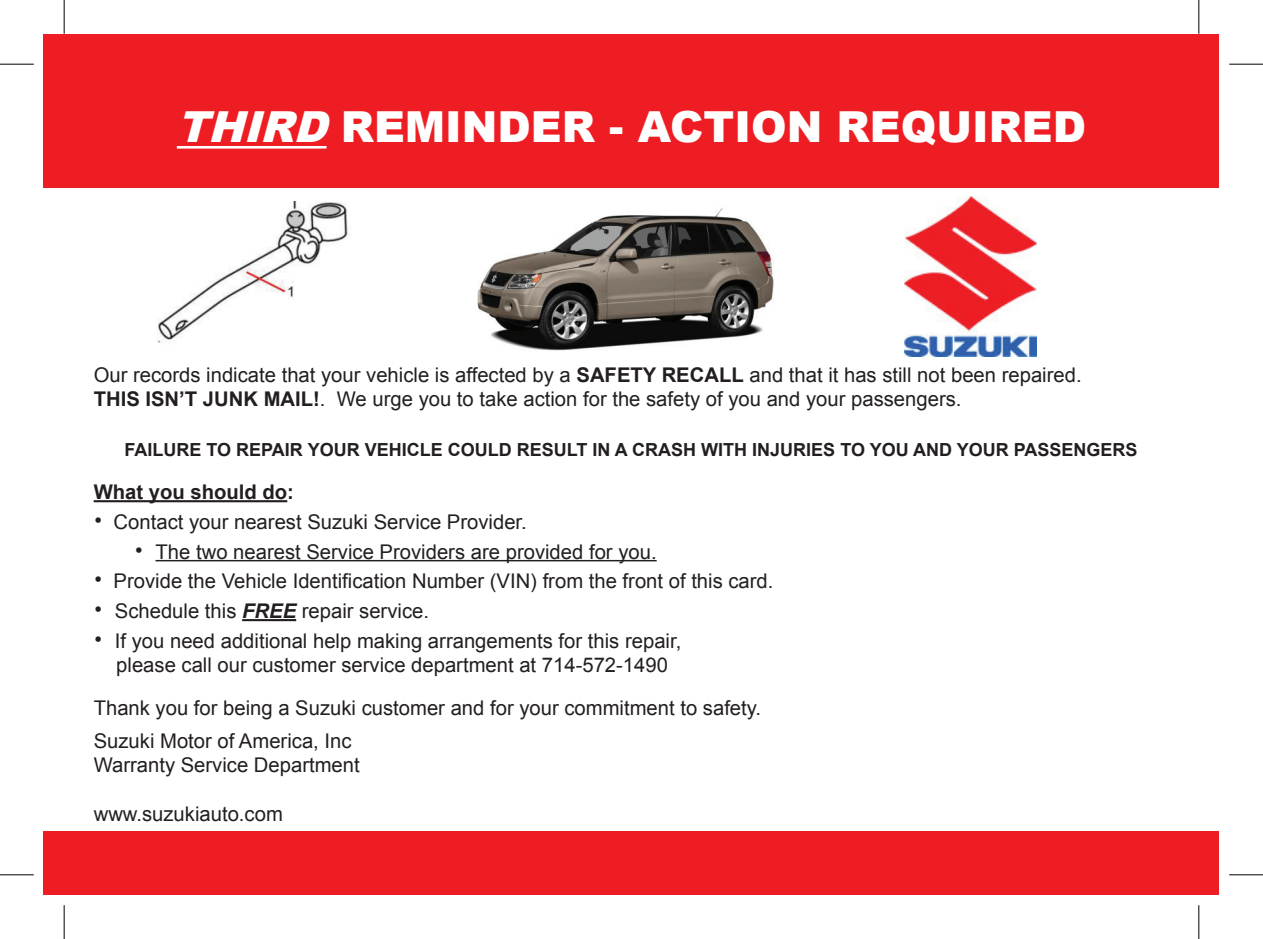
<style>
.page{position:relative;width:1263px;height:939px;background:#fff}
.page>*{position:absolute;margin:0;border:0;box-sizing:border-box;transform-origin:0 0}
.t1{font:900 42.75px "Arial";color:#fff}
.t2{font:20.25px/24.3px "Arial";color:#231f20}
.t3{font:700 20.25px "Arial";color:#231f20}
.t4{font:700 18px "Arial";color:#231f20}
.s1{font-style:italic}
.s2{font-weight:700}
.s3{font-family:"Helvetica";font-size:24.75px}
.s4{font-weight:700;font-style:italic}
</style>
<div class="page">
<img style="left:457px;top:187px;width:336px;height:164px">
<div style="left:44px;top:34px;width:1174px;height:153px;background:#ee1d23"></div>
<hr style="left:177px;top:146px;width:149px;height:2px;background:#fff">
<div style="left:44px;top:831px;width:1174px;height:63px;background:#ee1d23"></div>
<hr style="left:94px;top:500px;width:193px;height:2px;background:#231f20">
<hr style="left:155px;top:559px;width:501px;height:2px;background:#231f20">
<hr style="left:242px;top:619px;width:54px;height:2px;background:#231f20">
<img style="left:904px;top:196px;width:132px;height:161px">
<img style="left:157px;top:201px;width:191px;height:142px">
<hr style="left:0;top:64px;width:34px;height:1px;background:#000">
<hr style="left:1228px;top:64px;width:34px;height:1px;background:#000">
<hr style="left:0;top:874px;width:34px;height:1px;background:#000">
<hr style="left:1228px;top:874px;width:34px;height:1px;background:#000">
<hr style="left:64px;top:0;width:1px;height:34px;background:#000">
<hr style="left:64px;top:904px;width:1px;height:34px;background:#000">
<hr style="left:1198px;top:0;width:1px;height:34px;background:#000">
<hr style="left:1198px;top:904px;width:1px;height:34px;background:#000">
<h1 class="t1" style="left:177px;top:96px;width:910px"><span class="s1">THIRD</span> REMINDER - ACTION REQUIRED</h1>
<p class="t2" style="left:94px;top:363px;width:989px">Our records indicate that your vehicle is affected by a <span class="s2">SAFETY RECALL</span> and that it has still not been repaired.<br><span class="s2">THIS ISN’T JUNK MAIL!</span>. We urge you to take action for the safety of you and your passengers.</p>
<p class="t4" style="left:124px;top:437px;width:1014px">FAILURE TO REPAIR YOUR VEHICLE COULD RESULT IN A CRASH WITH INJURIES TO YOU AND YOUR PASSENGERS</p>
<p class="t3" style="left:94px;top:478px;width:202px">What you should do:</p>
<p class="t2" style="left:94px;top:509px;width:434px"><span class="s3">•</span> Contact your nearest Suzuki Service Provider.</p>
<p class="t2" style="left:134px;top:539px;width:523px"><span class="s3">•</span> The two nearest Service Providers are provided for you.</p>
<p class="t2" style="left:94px;top:569px;width:681px"><span class="s3">•</span> Provide the Vehicle Identification Number (VIN) from the front of this card.</p>
<p class="t2" style="left:94px;top:598px;width:337px"><span class="s3">•</span> Schedule this <span class="s4">FREE</span> repair service.</p>
<p class="t2" style="left:94px;top:628px;width:589px;text-align:center"><span class="s3">•</span> If you need additional help making arrangements for this repair, please call our customer service department at 714-572-1490</p>
<p class="t2" style="left:94px;top:692px;width:669px;line-height:32.4px">Thank you for being a Suzuki customer and for your commitment to safety.<br>Suzuki Motor of America, Inc</p>
<p class="t2" style="left:94px;top:752px;width:267px">Warranty Service Department</p>
<p class="t2" style="left:94px;top:801px;width:191px">www.suzukiauto.com</p>
</div>
